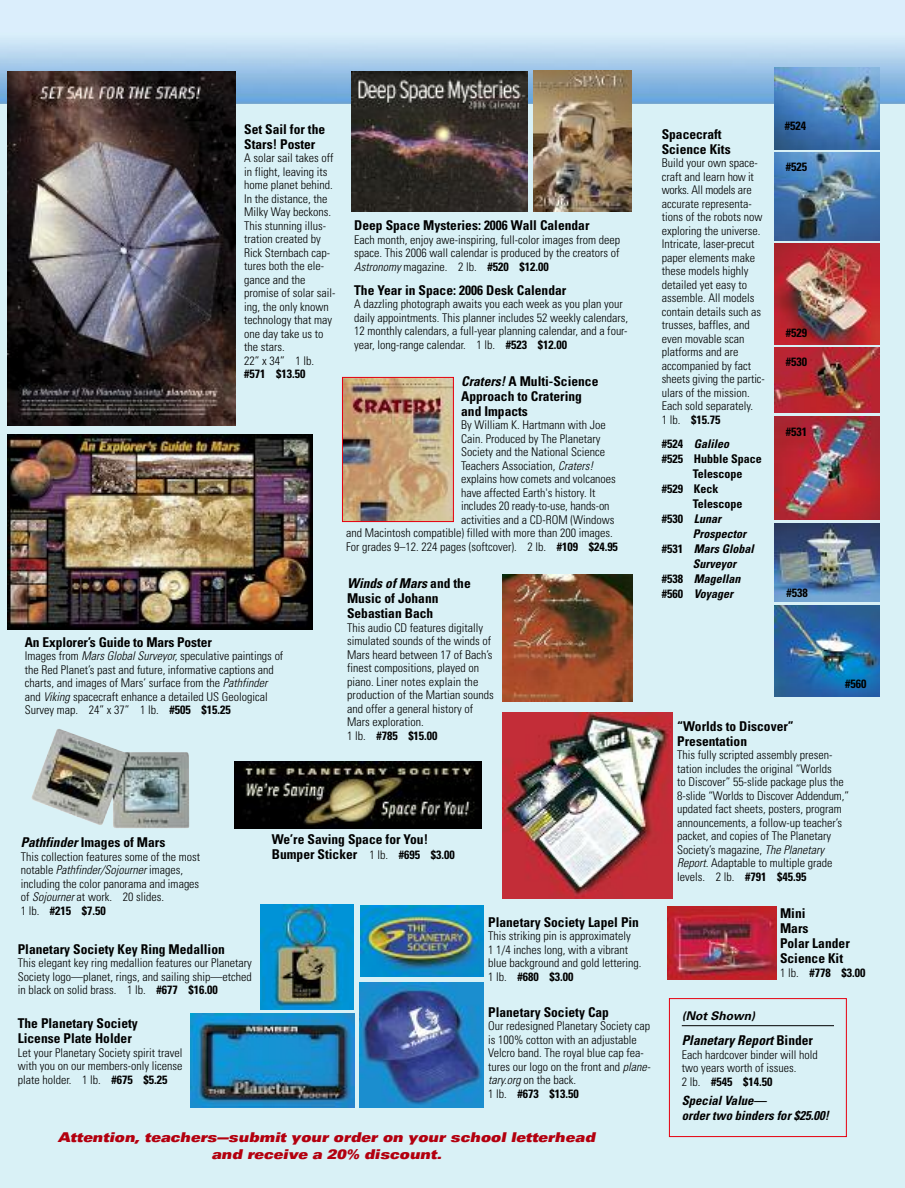
<style>
.page{position:relative;width:905px;height:1188px;background:#fff}
.page>*{position:absolute;margin:0;border:0;box-sizing:border-box;transform-origin:0 0}
.t1{font:700 condensed 13.5px/15px "Univers";color:#000}
.t2{font:italic 900 expanded 13.5px/16.5px "Univers";color:#b3000f;text-align:center;scale:.85 1}
.t3{font:italic 700 condensed 13.5px "Univers";color:#000}
.t4{font:italic 700 condensed 12.75px/15px "Univers";color:#000}
.t5{font:300 condensed 12px/13.5px "Univers";color:#000}
.t6{font:700 condensed 12px "Univers";color:#000}
.t7{font:italic 700 condensed 12px "Univers";color:#000}
.t8{font:italic 700 12px "Univers";color:#000}
.s1{font-style:italic}
.s2{font-weight:700}
.s3{font-weight:300;font-size:12px}
.s4{font-size:12px}
.s5{font-style:normal}
.s6{font-weight:300}
</style>
<div class="page">
<img style="left:0;top:0;width:904px;height:104px">
<div style="left:0;top:104px;width:904px;height:1084px;background:#d9f1f6"></div>
<img style="left:191px;top:1014px;width:163px;height:94px">
<img style="left:7px;top:435px;width:305px;height:194px">
<img style="left:7px;top:71px;width:229px;height:355px">
<img style="left:360px;top:906px;width:123px;height:71px">
<hr style="left:681px;top:1025px;width:153px;height:1px;background:#000">
<div style="left:669px;top:998px;width:177px;height:139px;border:1px solid #e6000f"></div>
<img style="left:359px;top:983px;width:124px;height:125px">
<img style="left:774px;top:605px;width:105px;height:91px">
<img style="left:774px;top:416px;width:105px;height:104px">
<img style="left:774px;top:523px;width:105px;height:78px">
<img style="left:774px;top:348px;width:105px;height:65px">
<img style="left:774px;top:243px;width:105px;height:102px">
<img style="left:774px;top:152px;width:105px;height:88px">
<img style="left:668px;top:907px;width:108px;height:72px">
<img style="left:234px;top:761px;width:247px;height:67px">
<img style="left:774px;top:67px;width:105px;height:82px">
<img style="left:351px;top:71px;width:176px;height:141px">
<img style="left:533px;top:71px;width:98px;height:141px">
<img style="left:260px;top:905px;width:93px;height:104px">
<img style="left:502px;top:712px;width:171px;height:186px">
<img style="left:344px;top:379px;width:107px;height:141px">
<div style="left:342px;top:377px;width:111px;height:145px;border:1px solid #e6000f"></div>
<img style="left:31px;top:729px;width:158px;height:99px">
<img style="left:502px;top:574px;width:130px;height:127px">
<p class="t1" style="left:244px;top:123px;width:83px">Set Sail for the<br>Stars! Poster</p>
<p class="t5" style="left:244px;top:153px;width:93px">A solar sail takes off in flight, leaving its home planet behind.<br>In the distance, the<br>Milky Way beckons.<br>This stunning illus&shy;tration created by<br>Rick Sternbach cap&shy;tures both the ele&shy;gance and the promise of solar sail&shy;ing, the only known technology that may one day take us to the stars.<br>22” x 34” 1 lb.</p>
<p class="t6" style="left:244px;top:370px;width:63px">#571 $13.50</p>
<p class="t1" style="left:25px;top:635px;width:188px">An Explorer’s Guide to Mars Poster</p>
<p class="t5" style="left:25px;top:650px;width:260px">Images from <span class="s1">Mars Global Surveyor,</span> speculative paintings of the Red Planet’s past and future, informative captions and charts, and images of Mars’ surface from the <span class="s1">Pathfinder </span>and <span class="s1">Viking</span> spacecraft enhance a detailed US Geological Survey map. 24” x 37” 1 lb. <span class="s2">#505 $15.25</span></p>
<p class="t1" style="left:354px;top:219px;width:237px">Deep Space Mysteries: 2006 Wall Calendar</p>
<p class="t5" style="left:354px;top:234px;width:267px;text-align:justify">Each month, enjoy awe-inspiring, full-color images from deep space. This 2006 wall calendar is produced by the creators of <span class="s1">Astronomy</span> magazine. 2 lb. <span class="s2">#520 $12.00</span></p>
<p class="t1" style="left:354px;top:284px;width:214px">The Year in Space: 2006 Desk Calendar</p>
<p class="t5" style="left:354px;top:298px;width:275px">A dazzling photograph awaits you each week as you plan your daily appointments. This planner includes 52 weekly calendars, 12 monthly calendars, a full-year planning calendar, and a four&shy;year, long-range calendar. 1 lb. <span class="s2">#523 $12.00</span></p>
<p class="t1" style="left:461px;top:375px;width:139px"><span class="s1">Craters!</span> A Multi-Science<br>Approach to Cratering and Impacts</p>
<p class="t5" style="left:461px;top:419px;width:146px">By William K. Hartmann with Joe</p>
<p class="t5" style="left:461px;top:433px;width:141px">Cain. Produced by The Planetary</p>
<p class="t5" style="left:461px;top:446px;width:145px">Society and the National Science</p>
<p class="t5" style="left:461px;top:460px;width:134px">Teachers Association, <span class="s1">Craters!</span></p>
<p class="t5" style="left:461px;top:473px;width:156px">explains how comets and volcanoes</p>
<p class="t5" style="left:461px;top:487px;width:136px">have affected Earth's history. It</p>
<p class="t5" style="left:461px;top:500px;width:150px">includes 20 ready-to-use, hands-on</p>
<p class="t5" style="left:461px;top:514px;width:155px">activities and a CD-ROM (Windows</p>
<p class="t5" style="left:346px;top:527px;width:268px">and Macintosh compatible) filled with more than 200 images.</p>
<p class="t5" style="left:346px;top:541px;width:273px">For grades 9–12. 224 pages (softcover). 2 lb. <span class="s2">#109 $24.95</span></p>
<p class="t1" style="left:347px;top:577px;width:125px"><span class="s1">Winds of Mars</span> and the<br>Music of Johann<br>Sebastian Bach</p>
<p class="t5" style="left:347px;top:622px;width:148px">This audio CD features digitally simulated sounds of the winds of<br>Mars heard between 17 of Bach’s finest compositions, played on piano. Liner notes explain the production of the Martian sounds and offer a general history of<br>Mars exploration.<br>1 lb. <span class="s2">#785 $15.00</span></p>
<p class="t1" style="left:21px;top:836px;width:146px"><span class="s1">Pathfinder</span> Images of Mars</p>
<p class="t5" style="left:21px;top:851px;width:181px">This collection features some of the most notable <span class="s1">Pathfinder/Sojourner</span> images, including the color panorama and images of <span class="s1">Sojourner</span> at work. 20 slides.<br>1 lb. <span class="s2">#215 $7.50</span></p>
<p class="t1" style="left:18px;top:943px;width:209px">Planetary Society Key Ring Medallion</p>
<p class="t5" style="left:18px;top:957px;width:235px;text-align:justify">This elegant key ring medallion features our Planetary Society logo—planet, rings, and sailing ship—etched in black on solid brass. 1 lb. <span class="s2">#677 $16.00</span></p>
<p class="t1" style="left:18px;top:1017px;width:122px">The Planetary Society<br>License Plate Holder</p>
<p class="t5" style="left:18px;top:1047px;width:166px;text-align:justify">Let your Planetary Society spirit travel with you on our members-only license plate holder. 1 lb. <span class="s2">#675 $5.25</span></p>
<p class="t1" style="left:272px;top:833px;width:184px">We’re Saving Space for You!<br>Bumper Sticker <span class="s3">1 lb.</span> <span class="s4">#695 $3.00</span></p>
<p class="t1" style="left:488px;top:916px;width:152px">Planetary Society Lapel Pin</p>
<p class="t5" style="left:488px;top:931px;width:155px">This striking pin is approximately<br>1 1/4 inches long, with a vibrant blue background and gold lettering.<br>1 lb. <span class="s2">#680 $3.00</span></p>
<p class="t1" style="left:488px;top:1006px;width:122px">Planetary Society Cap</p>
<p class="t5" style="left:488px;top:1020px;width:164px">Our redesigned Planetary Society cap is 100% cotton with an adjustable<br>Velcro band. The royal blue cap fea&shy;tures our logo on the front and <span class="s1">plane&shy;tary.org</span> on the back.<br>1 lb. <span class="s2">#673 $13.50</span></p>
<p class="t2" style="left:58px;top:1130px;width:633px">Attention, teachers—submit your order on your school letterhead and receive a 20% discount.</p>
<p class="t1" style="left:661px;top:128px;width:71px">Spacecraft<br>Science Kits</p>
<p class="t5" style="left:661px;top:157px;width:105px">Build your own space&shy;craft and learn how it works. All models are accurate representa&shy;tions of the robots now exploring the universe.<br>Intricate, laser-precut paper elements make these models highly detailed yet easy to assemble. All models contain details such as trusses, baffles, and even movable scan platforms and are accompanied by fact sheets giving the partic&shy;ulars of the mission.<br>Each sold separately.<br>1 lb. <span class="s2">$15.75</span></p>
<p class="t7" style="left:661px;top:439px;width:69px"><span class="s5">#524</span> Galileo</p>
<p class="t6" style="left:661px;top:454px;width:101px">#525 Hubble Space</p>
<p class="t6" style="left:692px;top:469px;width:51px">Telescope</p>
<p class="t6" style="left:661px;top:484px;width:58px">#529 Keck</p>
<p class="t6" style="left:692px;top:499px;width:51px">Telescope</p>
<p class="t7" style="left:661px;top:514px;width:61px"><span class="s5">#530</span> Lunar</p>
<p class="t7" style="left:692px;top:529px;width:55px">Prospector</p>
<p class="t7" style="left:661px;top:544px;width:93px"><span class="s5">#531</span> Mars Global</p>
<p class="t7" style="left:692px;top:559px;width:45px">Surveyor</p>
<p class="t7" style="left:661px;top:574px;width:80px"><span class="s5">#538</span> Magellan</p>
<p class="t7" style="left:661px;top:589px;width:73px"><span class="s5">#560</span> Voyager</p>
<p class="t6" style="left:785px;top:121px;width:23px">#524</p>
<p class="t6" style="left:786px;top:163px;width:23px">#525</p>
<p class="t6" style="left:786px;top:328px;width:23px">#529</p>
<p class="t6" style="left:786px;top:358px;width:23px">#530</p>
<p class="t6" style="left:786px;top:427px;width:23px">#531</p>
<p class="t6" style="left:786px;top:588px;width:23px">#538</p>
<p class="t6" style="left:845px;top:680px;width:23px">#560</p>
<p class="t1" style="left:677px;top:719px;width:118px">“Worlds to Discover”<br>Presentation</p>
<p class="t5" style="left:677px;top:749px;width:173px">This fully scripted assembly presen&shy;tation includes the original “Worlds<br>to Discover” 55-slide package plus the 8-slide “Worlds to Discover Addendum,” updated fact sheets, posters, program announcements, a follow-up teacher’s packet, and copies of The Planetary Society’s magazine, <span class="s1">The Planetary Report.</span> Adaptable to multiple grade levels. 2 lb. <span class="s2">#791 $45.95</span></p>
<p class="t1" style="left:780px;top:907px;width:71px">Mini<br>Mars<br>Polar Lander<br>Science Kit</p>
<p class="t6" style="left:780px;top:968px;width:87px"><span class="s6">1 lb.</span> #778 $3.00</p>
<p class="t8" style="left:681px;top:1011px;width:75px">(Not Shown)</p>
<p class="t3" style="left:681px;top:1035px;width:133px">Planetary Report <span class="s5">Binder</span></p>
<p class="t5" style="left:681px;top:1049px;width:137px">Each hardcover binder will hold two years worth of issues.<br>2 lb. <span class="s2">#545 $14.50</span></p>
<p class="t4" style="left:681px;top:1094px;width:149px">Special Value—<br>order two binders for $25.00!</p>
</div>
